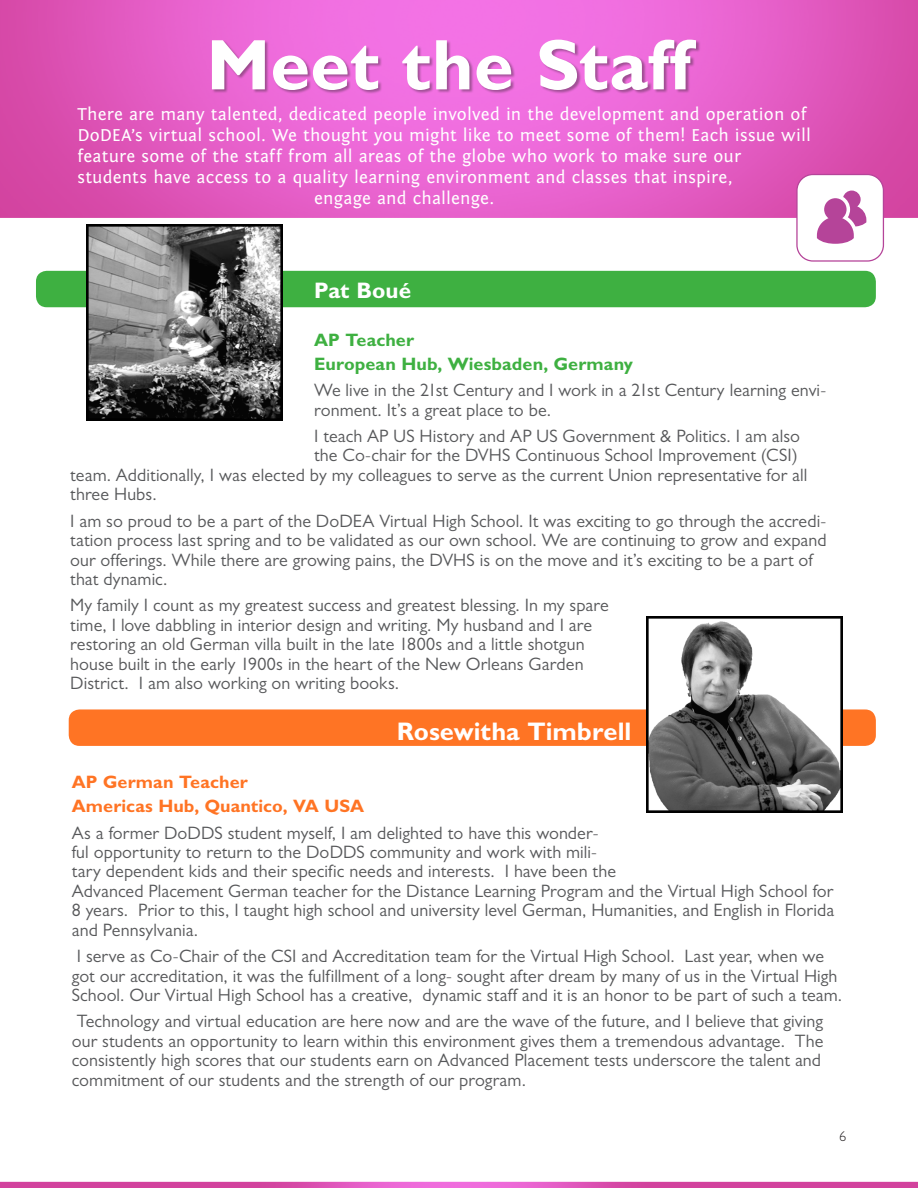
<style>
.page{position:relative;width:918px;height:1188px;background:#fff}
.page>*{position:absolute;margin:0;border:0;box-sizing:border-box;transform-origin:0 0}
.t1{font:700 72px "Gill Sans MT Pro";color:#fff}
.t2{font:700 25.5px "Gill Sans MT Pro";color:#fff}
.t3{font:700 22.5px "Gill Sans MT Pro";color:#fff}
.t4{font:18px/19.5px "Gill Sans MT Pro";letter-spacing:.005em;color:#57585a}
.t5{font:18px "Fontin Sans";letter-spacing:.01em;color:#fff}
.t6{font:700 18px/24px "Gill Sans MT Pro";letter-spacing:.005em;color:#ff7424}
.t7{font:700 18px/24px "Gill Sans MT Pro";color:#3eb041}
.t8{font:300 14.25px "Gill Sans MT Pro";color:#231f20}
</style>
<div class="page">
<div style="left:69px;top:709px;width:807px;height:37px;background:#ff7424;border-radius:11px"></div>
<img style="left:0;top:0;width:918px;height:218px">
<div style="left:212px;top:39px;width:488px;height:55px;background:#231f20;opacity:.39"></div>
<svg style="left:796px;top:174px;width:88px;height:88px"></svg>
<div style="left:36px;top:271px;width:840px;height:36px;background:#3eb041;border-radius:11px"></div>
<img style="left:87px;top:225px;width:196px;height:195px">
<img style="left:646px;top:616px;width:196px;height:196px">
<div style="left:0;top:1182px;width:918px;height:6px;background:#d2429d"></div>
<img style="left:155px;top:1182px;width:587px;height:6px">
<h1 class="t1" style="left:206px;top:20px;width:486px">Meet the Staff</h1>
<p class="t5" style="left:77px;top:104px;width:731px">There are many talented, dedicated people involved in the development and operation of</p>
<p class="t5" style="left:77px;top:125px;width:735px">DoDEA’s virtual school. We thought you might like to meet some of them! Each issue will</p>
<p class="t5" style="left:77px;top:146px;width:665px">feature some of the staff from all areas of the globe who work to make sure our</p>
<p class="t5" style="left:77px;top:167px;width:657px">students have access to a quality learning environment and classes that inspire,</p>
<p class="t5" style="left:314px;top:188px;width:182px">engage and challenge.</p>
<p class="t3" style="left:314px;top:276px;width:99px">Pat Boué</p>
<p class="t7" style="left:314px;top:328px;width:321px">AP Teacher<br>European Hub, Wiesbaden, Germany</p>
<p class="t4" style="left:314px;top:380px;width:513px">We live in the 21st Century and I work in a 21st Century learning envi&shy;ronment. It’s a great place to be.</p>
<p class="t4" style="left:314px;top:426px;width:488px">I teach AP US History and AP US Government &amp; Politics. I am also</p>
<p class="t4" style="left:314px;top:446px;width:485px">the Co-chair for the DVHS Continuous School Improvement (CSI)</p>
<p class="t4" style="left:70px;top:465px;width:739px">team. Additionally, I was elected by my colleagues to serve as the current Union representative for all</p>
<p class="t4" style="left:70px;top:484px;width:88px">three Hubs.</p>
<p class="t4" style="left:70px;top:511px;width:758px">I am so proud to be a part of the DoDEA Virtual High School. It was exciting to go through the accredi&shy;tation process last spring and to be validated as our own school. We are continuing to grow and expand our offerings. While there are growing pains, the DVHS is on the move and it’s exciting to be a part of that dynamic.</p>
<p class="t4" style="left:70px;top:595px;width:540px">My family I count as my greatest success and greatest blessing. In my spare time, I love dabbling in interior design and writing. My husband and I are restoring an old German villa built in the late 1800s and a little shotgun house built in the early 1900s in the heart of the New Orleans Garden District. I am also working on writing books.</p>
<h2 class="t2" style="left:397px;top:716px;width:236px">Rosewitha Timbrell</h2>
<p class="t6" style="left:72px;top:770px;width:294px">AP German Teacher<br>Americas Hub, Quantico, VA USA</p>
<p class="t4" style="left:72px;top:823px;width:764px">As a former DoDDS student myself, I am delighted to have this wonder-<br>ful opportunity to return to the DoDDS community and work with mili-<br>tary dependent kids and their specific needs and interests. I have been the<br>Advanced Placement German teacher for the Distance Learning Program and the Virtual High School for 8 years. Prior to this, I taught high school and university level German, Humanities, and English in Florida and Pennsylvania.</p>
<p class="t4" style="left:72px;top:946px;width:772px">I serve as Co-Chair of the CSI and Accreditation team for the Virtual High School. Last year, when we got our accreditation, it was the fulfillment of a long- sought after dream by many of us in the Virtual High<br>School. Our Virtual High School has a creative, dynamic staff and it is an honor to be part of such a team.</p>
<p class="t4" style="left:72px;top:1011px;width:753px;text-align:justify">Technology and virtual education are here now and are the wave of the future, and I believe that giving our students an opportunity to learn within this environment gives them a tremendous advantage. The consistently high scores that our students earn on Advanced Placement tests underscore the talent and commitment of our students and the strength of our program.</p>
<p class="t8" style="left:839px;top:1128px;width:9px">6</p>
</div>
